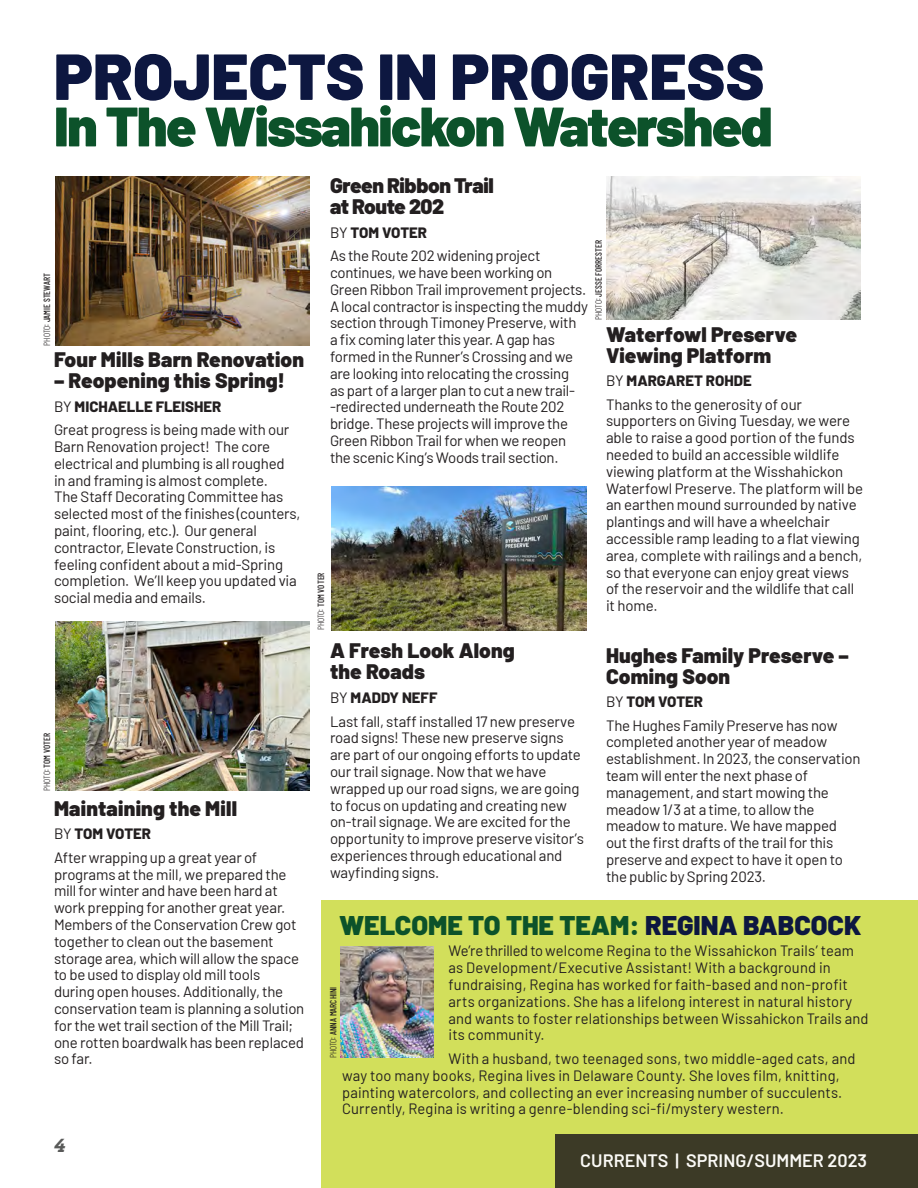
<style>
.page{position:relative;width:918px;height:1188px;background:#fff}
.page>*{position:absolute;margin:0;border:0;box-sizing:border-box;transform-origin:0 0}
.t1{font:900 64.95px "Barlow";color:#0d1740}
.t2{font:900 55.5px "Barlow";letter-spacing:-.03em;color:#0c522a}
.t3{font:900 27px "Barlow";color:#0c522a}
.Body_Style{font:900 21px/21px "Barlow";letter-spacing:.005em;color:#231f20}
.Body_Style-2{font:900 21px/21px "Barlow";letter-spacing:-.025em;color:#231f20}
.t4{font:600 18px "Barlow";color:#fbfaf6}
.t5{font:italic 700 18px "Arvo";color:#595a59}
.Body_Style-3{font:15px/16.8px "Barlow";letter-spacing:-.015em;color:#231f20}
.Body_Style-4{font:15px/16.8px "Barlow";letter-spacing:.01em;color:#231f20}
.Body_Style-5{font:800 15px "Barlow";color:#231f20}
.t6{font:500 9px "Barlow Condensed";color:#231f20}
.s1{font-weight:300}
.s2{font-weight:400}
.s3{color:#0d1740}
</style>
<div class="page">
<div style="left:322px;top:900px;width:596px;height:288px;background:#d2df5b"></div>
<img style="left:341px;top:946px;width:93px;height:112px">
<img style="left:55px;top:176px;width:254px;height:170px">
<img style="left:606px;top:176px;width:254px;height:143px">
<img style="left:332px;top:487px;width:254px;height:143px">
<img style="left:55px;top:621px;width:254px;height:170px">
<div style="left:555px;top:1134px;width:363px;height:54px;background:#3c3a26"></div>
<p class="t1" style="left:54px;top:28px;width:712px">PROJECTS IN PROGRESS</p>
<p class="t2" style="left:54px;top:85px;width:720px">In The Wissahickon Watershed</p>
<p class="t6" style="left:40px;top:346px;width:74px;rotate:-90deg"><span class="s1">PHOTO:</span> JAMIE STEWART</p>
<p class="Body_Style" style="left:54px;top:347px;width:252px">Four Mills Barn Renovation</p>
<p class="Body_Style" style="left:54px;top:368px;width:233px">– Reopening this Spring!</p>
<p class="Body_Style-5" style="left:54px;top:395px;width:169px"><span class="s2">BY</span> MICHAELLE FLEISHER</p>
<p class="Body_Style-3" style="left:54px;top:420px;width:248px">Great progress is being made with our Barn Renovation project! The core electrical and plumbing is all roughed<br>in and framing is almost complete.<br>The Staff Decorating Committee has selected most of the finishes (counters, paint, flooring, etc.). Our general contractor, Elevate Construction, is feeling confident about a mid-Spring completion. We’ll keep you updated via social media and emails.</p>
<p class="t6" style="left:40px;top:791px;width:59px;rotate:-90deg"><span class="s1">PHOTO:</span> TOM VOTER</p>
<p class="Body_Style" style="left:54px;top:796px;width:185px">Maintaining the Mill</p>
<p class="Body_Style-5" style="left:54px;top:823px;width:99px"><span class="s2">BY</span> TOM VOTER</p>
<p class="Body_Style-3" style="left:54px;top:848px;width:252px">After wrapping up a great year of programs at the mill, we prepared the mill for winter and have been hard at work prepping for another great year.<br>Members of the Conservation Crew got together to clean out the basement storage area, which will allow the space to be used to display old mill tools during open houses. Additionally, the conservation team is planning a solution for the wet trail section of the Mill Trail; one rotten boardwalk has been replaced so far.</p>
<p class="t5" style="left:54px;top:1134px;width:12px">4</p>
<p class="Body_Style-2" style="left:330px;top:173px;width:165px">Green Ribbon Trail at Route 202</p>
<p class="Body_Style-5" style="left:330px;top:221px;width:99px"><span class="s2">BY</span> TOM VOTER</p>
<p class="Body_Style-3" style="left:330px;top:246px;width:260px">As the Route 202 widening project continues, we have been working on Green Ribbon Trail improvement projects.<br>A local contractor is inspecting the muddy section through Timoney Preserve, with<br>a fix coming later this year. A gap has formed in the Runner’s Crossing and we are looking into relocating the crossing<br>as part of a larger plan to cut a new trail--redirected underneath the Route 202 bridge. These projects will improve the Green Ribbon Trail for when we reopen the scenic King’s Woods trail section.</p>
<p class="t6" style="left:592px;top:320px;width:81px;rotate:-90deg"><span class="s1">PHOTO:</span> JESSE FORRESTER</p>
<p class="Body_Style" style="left:606px;top:322px;width:193px">Waterfowl Preserve<br>Viewing Platform</p>
<p class="Body_Style-5" style="left:606px;top:370px;width:147px"><span class="s2">BY</span> MARGARET ROHDE</p>
<p class="Body_Style-3" style="left:606px;top:395px;width:259px">Thanks to the generosity of our supporters on Giving Tuesday, we were able to raise a good portion of the funds needed to build an accessible wildlife viewing platform at the Wisshahickon Waterfowl Preserve. The platform will be an earthen mound surrounded by native plantings and will have a wheelchair accessible ramp leading to a flat viewing area, complete with railings and a bench, so that everyone can enjoy great views of the reservoir and the wildlife that call it home.</p>
<p class="Body_Style" style="left:606px;top:643px;width:245px">Hughes Family Preserve –<br>Coming Soon</p>
<p class="Body_Style-5" style="left:606px;top:691px;width:99px"><span class="s2">BY</span> TOM VOTER</p>
<p class="Body_Style-3" style="left:606px;top:716px;width:256px">The Hughes Family Preserve has now completed another year of meadow establishment. In 2023, the conservation team will enter the next phase of management, and start mowing the meadow 1/3 at a time, to allow the meadow to mature. We have mapped out the first drafts of the trail for this preserve and expect to have it open to the public by Spring 2023.</p>
<p class="t3" style="left:339px;top:905px;width:524px">WELCOME TO THE TEAM: <span class="s3">REGINA BABCOCK</span></p>
<p class="Body_Style-4" style="left:449px;top:941px;width:421px">We’re thrilled to welcome Regina to the Wissahickon Trails’ team as Development/Executive Assistant! With a background in fundraising, Regina has worked for faith-based and non-profit arts organizations. She has a lifelong interest in natural history and wants to foster relationships between Wissahickon Trails and its community.</p>
<p class="Body_Style-4" style="left:342px;top:1049px;width:515px;text-indent:107px">With a husband, two teenaged sons, two middle-aged cats, and way too many books, Regina lives in Delaware County. She loves film, knitting, painting watercolors, and collecting an ever increasing number of succulents.<br>Currently, Regina is writing a genre-blending sci-fi/mystery western.</p>
<p class="t6" style="left:315px;top:630px;width:59px;rotate:-90deg"><span class="s1">PHOTO:</span> TOM VOTER</p>
<p class="Body_Style" style="left:330px;top:639px;width:186px">A Fresh Look Along the Roads</p>
<p class="Body_Style-5" style="left:330px;top:686px;width:109px"><span class="s2">BY</span> MADDY NEFF</p>
<p class="Body_Style-3" style="left:330px;top:712px;width:255px">Last fall, staff installed 17 new preserve road signs! These new preserve signs are part of our ongoing efforts to update our trail signage. Now that we have wrapped up our road signs, we are going to focus on updating and creating new on-trail signage. We are excited for the opportunity to improve preserve visitor’s experiences through educational and wayfinding signs.</p>
<p class="t6" style="left:327px;top:1058px;width:73px;rotate:-90deg"><span class="s1">PHOTO:</span> ANNA MARCHINI</p>
<p class="t4" style="left:580px;top:1147px;width:288px">CURRENTS | SPRING/SUMMER 2023</p>
</div>
